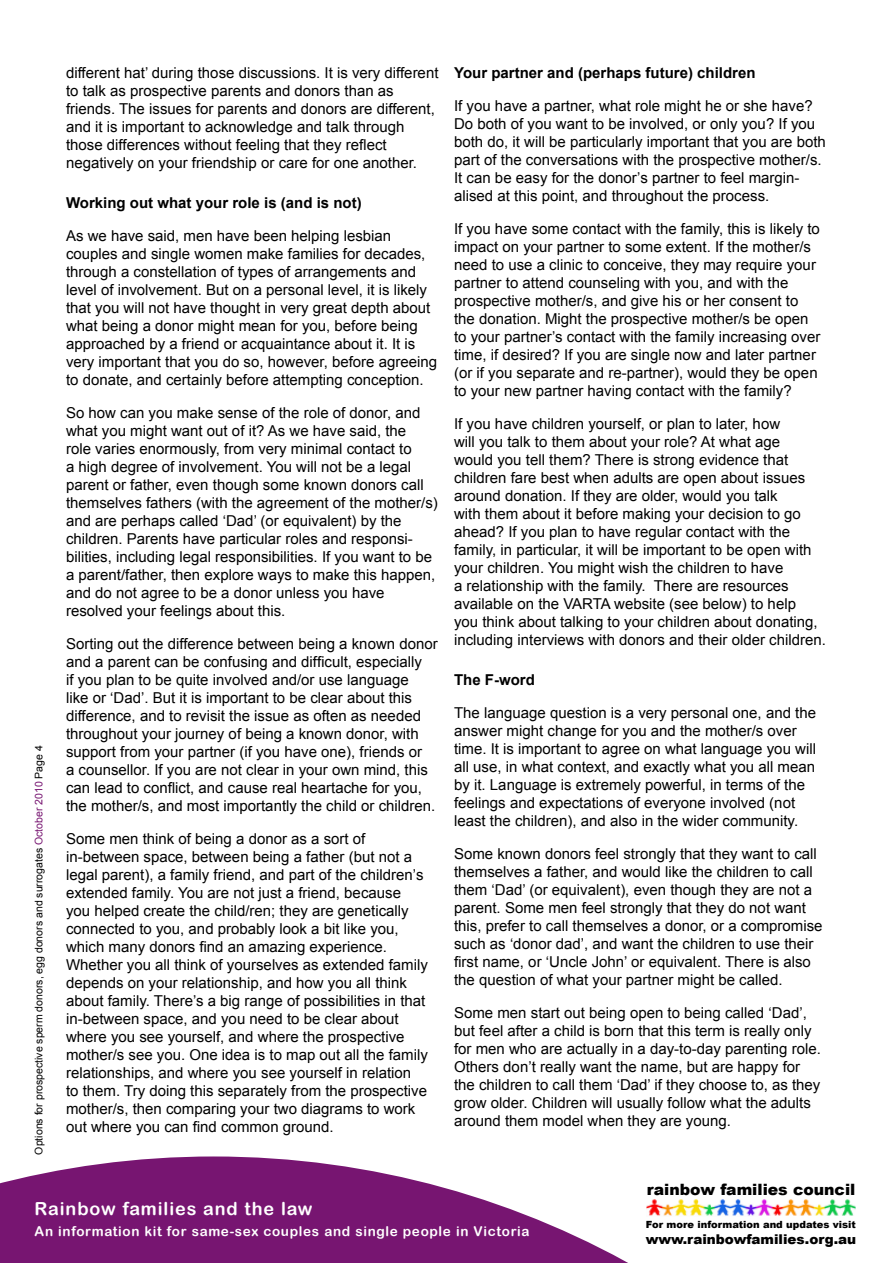
<style>
.page{position:relative;width:893px;height:1263px;background:#fff}
.page>*{position:absolute;margin:0;border:0;box-sizing:border-box;transform-origin:0 0}
.t1{font:18px "Arial Rounded MT Bold";letter-spacing:.05em;color:#fff}
.t2{font:900 15.6px "Arial";color:#000}
.t3{font:15px/18px "Arial";color:#000}
.t4{font:700 15px "Arial";color:#000}
.t5{font:13.5px "Arial Rounded MT Bold";letter-spacing:.05em;color:#fff}
.t6{font:900 13.5px "Arial";color:#000}
.t7{font:10.5px "Arial";color:#000}
.t8{font:900 9.9px "Arial";color:#000}
.s1{color:#771571}
</style>
<div class="page">
<svg style="left:0;top:1156px;width:647px;height:107px;fill:#771571"></svg>
<img style="left:647px;top:1199px;width:208px;height:17px">
<p class="t7" style="left:32px;top:1154px;width:411px;rotate:-90deg">Options for prospective sperm donors, egg donors and surrogates <span class="s1">October 2010</span> Page 4</p>
<p class="t3" style="left:66px;top:63px;width:374px">different hat’ during those discussions. It is very different to talk as prospective parents and donors than as friends. The issues for parents and donors are different, and it is important to acknowledge and talk through those differences without feeling that they reflect negatively on your friendship or care for one another.</p>
<p class="t4" style="left:66px;top:193px;width:297px">Working out what your role is (and is not)</p>
<p class="t3" style="left:66px;top:227px;width:373px">As we have said, men have been helping lesbian couples and single women make families for decades, through a constellation of types of arrangements and level of involvement. But on a personal level, it is likely that you will not have thought in very great depth about what being a donor might mean for you, before being approached by a friend or acquaintance about it. It is very important that you do so, however, before agreeing to donate, and certainly before attempting conception.</p>
<p class="t3" style="left:66px;top:404px;width:373px">So how can you make sense of the role of donor, and what you might want out of it? As we have said, the<br>role varies enormously, from very minimal contact to<br>a high degree of involvement. You will not be a legal parent or father, even though some known donors call themselves fathers (with the agreement of the mother/s) and are perhaps called ‘Dad’ (or equivalent) by the children. Parents have particular roles and responsi&shy;bilities, including legal responsibilities. If you want to be a parent/father, then explore ways to make this happen, and do not agree to be a donor unless you have resolved your feelings about this.</p>
<p class="t3" style="left:66px;top:635px;width:373px">Sorting out the difference between being a known donor and a parent can be confusing and difficult, especially<br>if you plan to be quite involved and/or use language<br>like or ‘Dad’. But it is important to be clear about this difference, and to revisit the issue as often as needed throughout your journey of being a known donor, with support from your partner (if you have one), friends or<br>a counsellor. If you are not clear in your own mind, this can lead to conflict, and cause real heartache for you, the mother/s, and most importantly the child or children.</p>
<p class="t3" style="left:66px;top:830px;width:363px">Some men think of being a donor as a sort of in-between space, between being a father (but not a legal parent), a family friend, and part of the children’s extended family. You are not just a friend, because you helped create the child/ren; they are genetically connected to you, and probably look a bit like you, which many donors find an amazing experience.<br>Whether you all think of yourselves as extended family depends on your relationship, and how you all think about family. There’s a big range of possibilities in that in-between space, and you need to be clear about where you see yourself, and where the prospective mother/s see you. One idea is to map out all the family relationships, and where you see yourself in relation<br>to them. Try doing this separately from the prospective mother/s, then comparing your two diagrams to work out where you can find common ground.</p>
<p class="t4" style="left:454px;top:62px;width:303px">Your partner and (perhaps future) children</p>
<p class="t3" style="left:454px;top:96px;width:373px">If you have a partner, what role might he or she have?<br>Do both of you want to be involved, or only you? If you both do, it will be particularly important that you are both part of the conversations with the prospective mother/s.<br>It can be easy for the donor’s partner to feel margin&shy;alised at this point, and throughout the process.</p>
<p class="t3" style="left:454px;top:219px;width:368px">If you have some contact with the family, this is likely to impact on your partner to some extent. If the mother/s need to use a clinic to conceive, they may require your partner to attend counseling with you, and with the prospective mother/s, and give his or her consent to the donation. Might the prospective mother/s be open to your partner’s contact with the family increasing over time, if desired? If you are single now and later partner (or if you separate and re-partner), would they be open to your new partner having contact with the family?</p>
<p class="t3" style="left:454px;top:414px;width:373px">If you have children yourself, or plan to later, how<br>will you talk to them about your role? At what age<br>would you tell them? There is strong evidence that children fare best when adults are open about issues around donation. If they are older, would you talk<br>with them about it before making your decision to go ahead? If you plan to have regular contact with the family, in particular, it will be important to be open with your children. You might wish the children to have<br>a relationship with the family. There are resources available on the VARTA website (see below) to help<br>you think about talking to your children about donating, including interviews with donors and their older children.</p>
<p class="t4" style="left:454px;top:670px;width:82px">The F-word</p>
<p class="t3" style="left:454px;top:704px;width:363px">The language question is a very personal one, and the answer might change for you and the mother/s over time. It is important to agree on what language you will all use, in what context, and exactly what you all mean by it. Language is extremely powerful, in terms of the feelings and expectations of everyone involved (not least the children), and also in the wider community.</p>
<p class="t3" style="left:454px;top:845px;width:370px">Some known donors feel strongly that they want to call themselves a father, and would like the children to call them ‘Dad’ (or equivalent), even though they are not a parent. Some men feel strongly that they do not want this, prefer to call themselves a donor, or a compromise such as ‘donor dad’, and want the children to use their first name, or ‘Uncle John’ or equivalent. There is also the question of what your partner might be called.</p>
<p class="t3" style="left:454px;top:1004px;width:368px">Some men start out being open to being called ‘Dad’, but feel after a child is born that this term is really only for men who are actually in a day-to-day parenting role.<br>Others don’t really want the name, but are happy for the children to call them ‘Dad’ if they choose to, as they grow older. Children will usually follow what the adults around them model when they are young.</p>
<p class="t2" style="left:647px;top:1178px;width:210px">rainbow families council</p>
<p class="t1" style="left:35px;top:1198px;width:279px">Rainbow families and the law</p>
<p class="t5" style="left:35px;top:1223px;width:496px">An information kit for same-sex couples and single people in Victoria</p>
<p class="t8" style="left:646px;top:1217px;width:211px">For more information and updates visit</p>
<p class="t6" style="left:646px;top:1229px;width:212px">www.rainbowfamilies.org.au</p>
</div>
